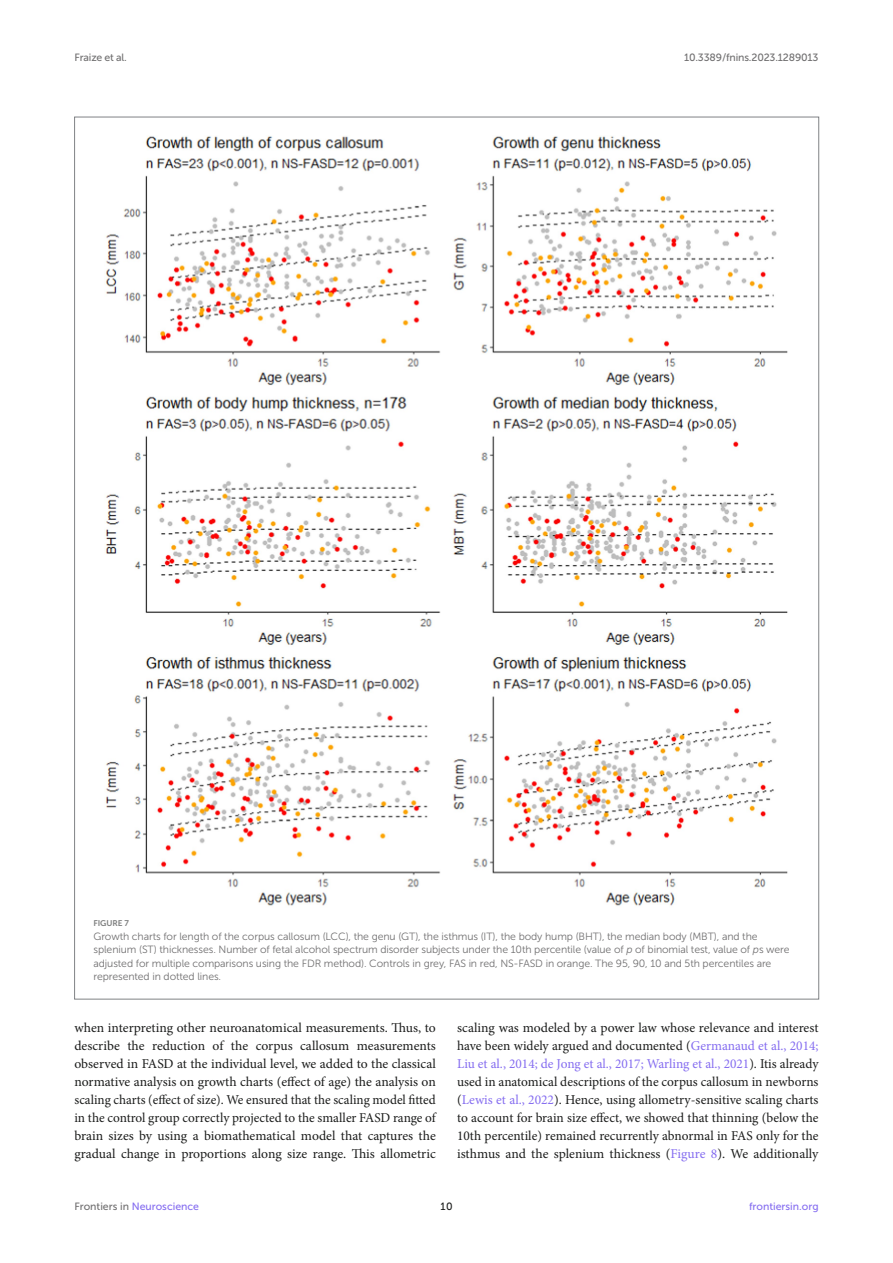
<style>
.page{position:relative;width:893px;height:1263px;background:#fff}
.page>*{position:absolute;margin:0;border:0;box-sizing:border-box;transform-origin:0 0}
.TEXT{font:13.5px/18px "Minion Pro";color:#1b1c1b;text-align:justify}
.FIG_LEG{font:10.5px/13.5px "Museo Sans 300";letter-spacing:-.01em;color:#706f70}
.t1{font:10.5px "Museo Sans 500";color:#856df0}
.t2{font:10.5px "Museo Sans 500";letter-spacing:-.015em;color:#706f70}
.t3{font:10.5px "Museo Sans 500";color:#1b1c1b}
.FIG_HD{font:8.25px "Museo Sans 700";letter-spacing:-.01em;color:#7e7f7f}
.s1{font-style:italic}
.s2{color:#856df0}
.s3{color:#706f70}
</style>
<div class="page">
<img style="left:105px;top:136px;width:683px;height:770px">
<p class="t2" style="left:74px;top:51px;width:54px">Fraize et al.</p>
<p class="t2" style="left:684px;top:51px;width:136px">10.3389/fnins.2023.1289013</p>
<p class="FIG_HD" style="left:94px;top:919px;width:37px">FIGURE 7</p>
<p class="FIG_LEG" style="left:94px;top:929px;width:698px">Growth charts for length of the corpus callosum (LCC), the genu (GT), the isthmus (IT), the body hump (BHT), the median body (MBT), and the splenium (ST) thicknesses. Number of fetal alcohol spectrum disorder subjects under the 10th percentile (value of <span class="s1">p</span> of binomial test, value of <span class="s1">p</span>s were adjusted for multiple comparisons using the FDR method). Controls in grey, FAS in red, NS-FASD in orange. The 95, 90, 10 and 5th percentiles are represented in dotted lines.</p>
<p class="TEXT" style="left:74px;top:1019px;width:363px">when interpreting other neuroanatomical measurements. Thus, to describe the reduction of the corpus callosum measurements observed in FASD at the individual level, we added to the classical normative analysis on growth charts (effect of age) the analysis on scaling charts (effect of size). We ensured that the scaling model fitted in the control group correctly projected to the smaller FASD range of brain sizes by using a biomathematical model that captures the gradual change in proportions along size range. This allometric</p>
<p class="TEXT" style="left:457px;top:1019px;width:363px">scaling was modeled by a power law whose relevance and interest have been widely argued and documented (<span class="s2">Germanaud et al., 2014; Liu et al., 2014; de Jong et al., 2017; Warling et al., 2021</span>). Itis already used in anatomical descriptions of the corpus callosum in newborns (<span class="s2">Lewis et al., 2022</span>). Hence, using allometry-sensitive scaling charts to account for brain size effect, we showed that thinning (below the 10th percentile) remained recurrently abnormal in FAS only for the isthmus and the splenium thickness (<span class="s2">Figure 8</span>). We additionally</p>
<p class="t1" style="left:74px;top:1200px;width:126px"><span class="s3">Frontiers in</span> Neuroscience</p>
<p class="t3" style="left:440px;top:1200px;width:14px">10</p>
<p class="t1" style="left:749px;top:1200px;width:71px">frontiersin.org</p>
</div>
